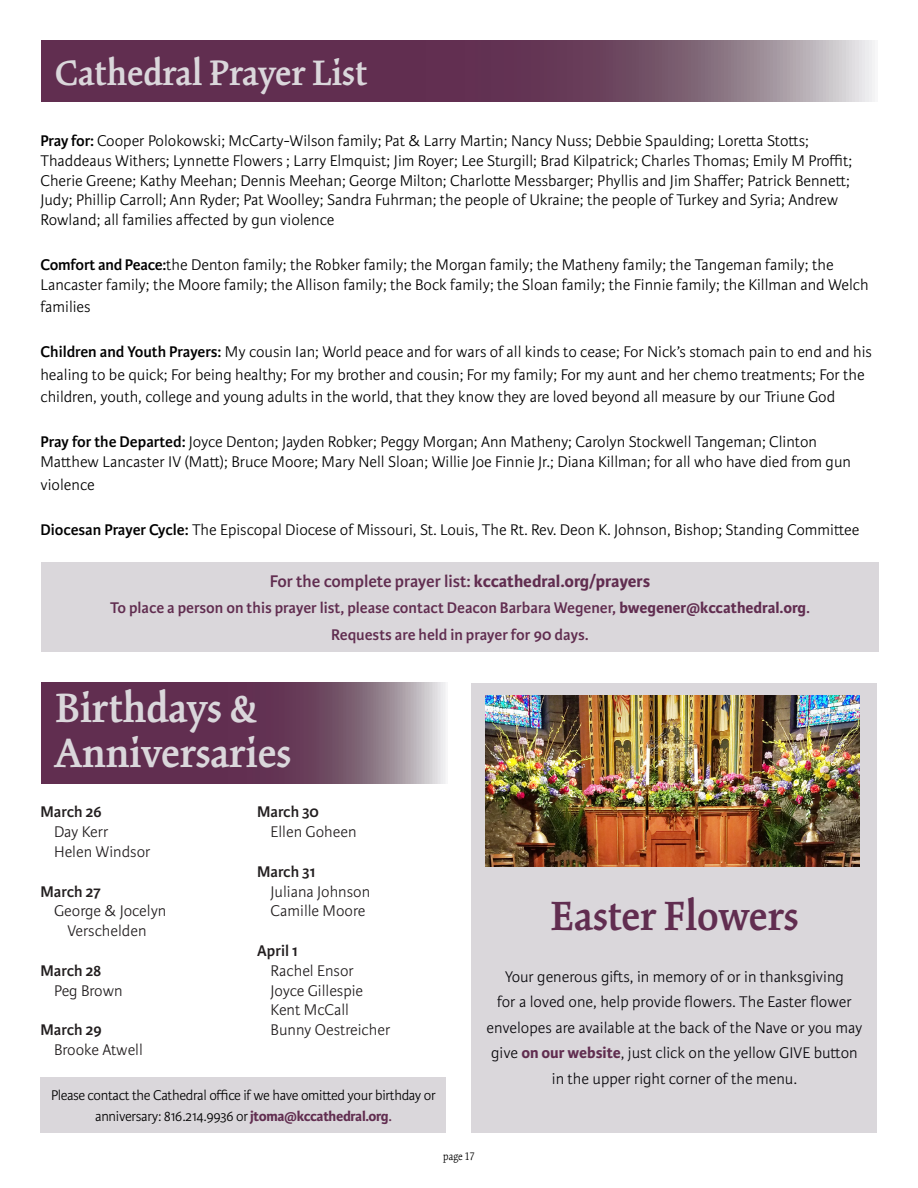
<style>
.page{position:relative;width:918px;height:1188px;background:#fff}
.page>*{position:absolute;margin:0;border:0;box-sizing:border-box;transform-origin:0 0}
.t1{font:600 45px/45px "Kinesis Pro 3";color:#dad7db}
.t2{font:600 45px "Kinesis Pro 3";color:#612d50}
.t3{font:600 39px "Kinesis Pro 3";color:#dad7db}
.t4{font:600 18px "Karmina Sans";color:#612d50}
.t5{font:300 16.5px/19.8px "Karmina Sans";color:#000}
.t6{font:300 16.5px/25.5px "Karmina Sans";color:#09080c;text-align:center}
.t7{font:300 16.5px/19.8px "Karmina Sans";color:#221e1f}
.t8{font:600 16.5px/26.5px "Karmina Sans";color:#612d50;text-align:center}
.t9{font:600 16.5px "Karmina Sans";color:#221e1f}
.t10{font:300 15px/21px "Karmina Sans";letter-spacing:-.02em;color:#000;text-align:center}
.t11{font:300 12px "Kinesis Pro 3";color:#000}
.s1{font-weight:600}
.s2{font-weight:700}
.s3{font-weight:700;color:#612d50}
.s4{font-weight:600;color:#612d50}
</style>
<div class="page">
<div style="left:40px;top:1077px;width:406px;height:55px;background:#dad7db"></div>
<div style="left:41px;top:562px;width:838px;height:89px;background:#dad7db"></div>
<svg style="left:41px;top:41px;width:834px;height:61px;background:#744c67"></svg>
<svg style="left:41px;top:683px;width:405px;height:100px;background:#734c66"></svg>
<div style="left:472px;top:683px;width:405px;height:449px;background:#dad7db"></div>
<img style="left:486px;top:696px;width:373px;height:170px">
<h2 class="t3" style="left:55px;top:50px;width:314px">Cathedral Prayer List</h2>
<p class="t5" style="left:40px;top:131px;width:813px"><span class="s1">Pray for:</span> Cooper Polokowski; McCarty-Wilson family; Pat &amp; Larry Martin; Nancy Nuss; Debbie Spaulding; Loretta Stotts; Thaddeaus Withers; Lynnette Flowers ; Larry Elmquist; Jim Royer; Lee Sturgill; Brad Kilpatrick; Charles Thomas; Emily M Proffit; Cherie Greene; Kathy Meehan; Dennis Meehan; George Milton; Charlotte Messbarger; Phyllis and Jim Shaffer; Patrick Bennett; Judy; Phillip Carroll; Ann Ryder; Pat Woolley; Sandra Fuhrman; the people of Ukraine; the people of Turkey and Syria; Andrew Rowland; all families affected by gun violence</p>
<p class="t5" style="left:40px;top:255px;width:830px"><span class="s1">Comfort and Peace:</span>the Denton family; the Robker family; the Morgan family; the Matheny family; the Tangeman family; the<br>Lancaster family; the Moore family; the Allison family; the Bock family; the Sloan family; the Finnie family; the Killman and Welch</p>
<p class="t5" style="left:40px;top:298px;width:52px">families</p>
<p class="t5" style="left:40px;top:341px;width:833px;line-height:22.5px"><span class="s1">Children and Youth Prayers:</span> My cousin Ian; World peace and for wars of all kinds to cease; For Nick’s stomach pain to end and his healing to be quick; For being healthy; For my brother and cousin; For my family; For my aunt and her chemo treatments; For the children, youth, college and young adults in the world, that they know they are loved beyond all measure by our Triune God</p>
<p class="t5" style="left:40px;top:433px;width:812px"><span class="s1">Pray for the Departed:</span> Joyce Denton; Jayden Robker; Peggy Morgan; Ann Matheny; Carolyn Stockwell Tangeman; Clinton<br>Matthew Lancaster IV (Matt); Bruce Moore; Mary Nell Sloan; Willie Joe Finnie Jr.; Diana Killman; for all who have died from gun</p>
<p class="t5" style="left:40px;top:475px;width:56px">violence</p>
<p class="t5" style="left:40px;top:520px;width:820px"><span class="s1">Diocesan Prayer Cycle:</span> The Episcopal Diocese of Missouri, St. Louis, The Rt. Rev. Deon K. Johnson, Bishop; Standing Committee</p>
<p class="t4" style="left:270px;top:571px;width:382px">For the complete prayer list: <span class="s2">kccathedral.org/prayers</span></p>
<p class="t8" style="left:110px;top:595px;width:701px">To place a person on this prayer list, please contact Deacon Barbara Wegener, <span class="s2">bwegener@kccathedral.org</span>.<br>Requests are held in prayer for 90 days.</p>
<h1 class="t1" style="left:55px;top:685px;width:238px">Birthdays &amp;<br>Anniversaries</h1>
<p class="t9" style="left:41px;top:803px;width:63px">March 26</p>
<p class="t7" style="left:54px;top:822px;width:98px">Day Kerr<br>Helen Windsor</p>
<p class="t9" style="left:41px;top:882px;width:62px">March 27</p>
<p class="t7" style="left:54px;top:902px;width:114px;text-align:center">George &amp; Jocelyn<br>Verschelden</p>
<p class="t9" style="left:41px;top:961px;width:62px">March 28</p>
<p class="t7" style="left:54px;top:981px;width:70px">Peg Brown</p>
<p class="t9" style="left:41px;top:1021px;width:63px">March 29</p>
<p class="t7" style="left:54px;top:1040px;width:90px">Brooke Atwell</p>
<p class="t9" style="left:257px;top:803px;width:63px">March 30</p>
<p class="t7" style="left:271px;top:822px;width:87px">Ellen Goheen</p>
<p class="t9" style="left:257px;top:862px;width:60px">March 31</p>
<p class="t7" style="left:271px;top:882px;width:101px">Juliana Johnson<br>Camille Moore</p>
<p class="t9" style="left:257px;top:941px;width:43px">April 1</p>
<p class="t7" style="left:271px;top:961px;width:121px">Rachel Ensor<br>Joyce Gillespie<br>Kent McCall<br>Bunny Oestreicher</p>
<p class="t10" style="left:51px;top:1085px;width:386px">Please contact the Cathedral office if we have omitted your birthday or anniversary: 816.214.9936 or<span class="s3">jtoma@kccathedral.org</span><span class="s4">.</span></p>
<p class="t11" style="left:443px;top:1149px;width:33px">page 17</p>
<h1 class="t2" style="left:550px;top:889px;width:250px">Easter Flowers</h1>
<p class="t6" style="left:487px;top:964px;width:377px">Your generous gifts, in memory of or in thanksgiving<br>for a loved one, help provide flowers. The Easter flower envelopes are available at the back of the Nave or you may give <span class="s3">on our website</span>, just click on the yellow GIVE button in the upper right corner of the menu.</p>
</div>
